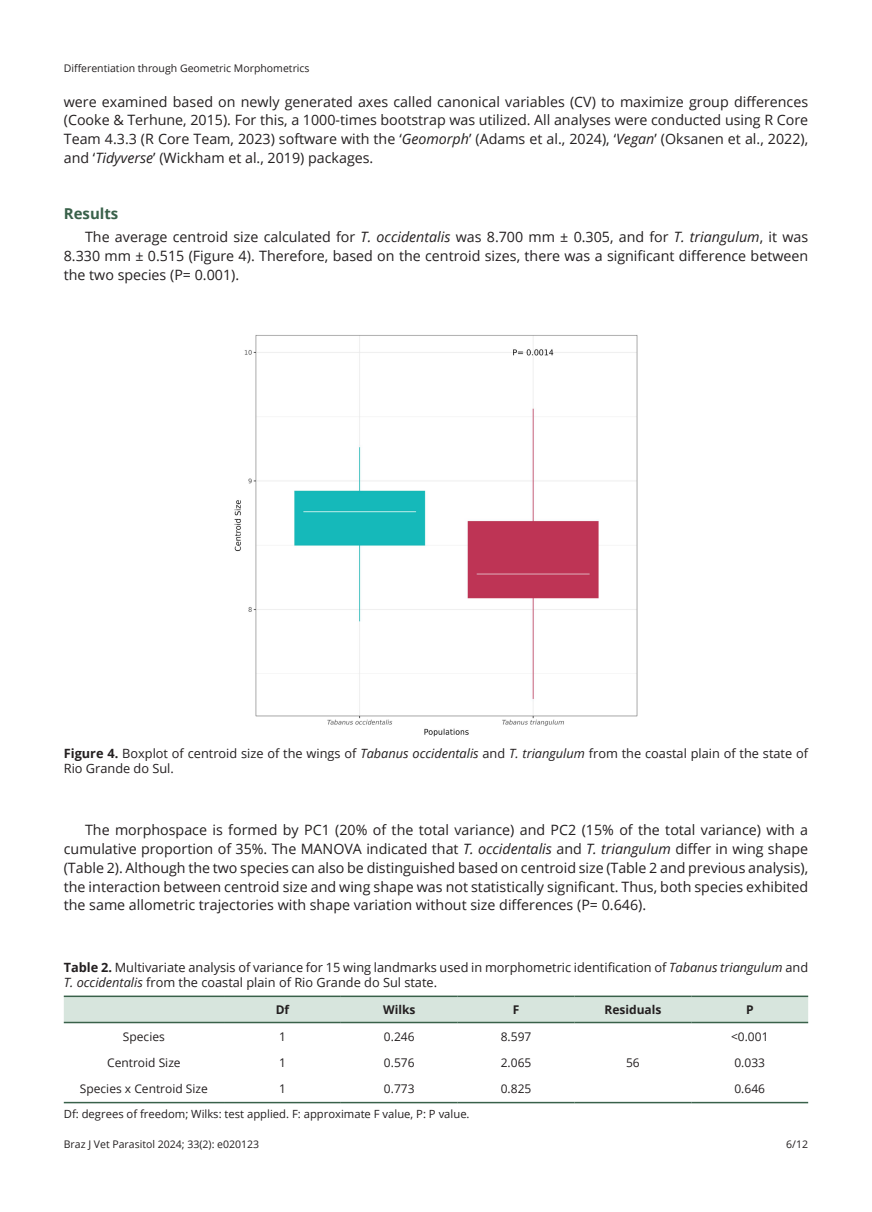
<style>
.page{position:relative;width:872px;height:1212px;background:#fff}
.page>*{position:absolute;margin:0;border:0;box-sizing:border-box;transform-origin:0 0}
.Heading1{font:700 15px "Open Sans";color:#39614a}
.Paragraph{font:14.25px/18.8px "Open Sans";color:#231f20;text-align:justify}
.TableTitle{font:12.75px/15.3px "Open Sans";color:#231f20}
.FigureCaption{font:12.75px/15.3px "Open Sans";color:#231f20}
.TableBody{font:12px "Open Sans";color:#231f20}
.TableHead{font:700 12px "Open Sans";color:#231f20}
.TableFootnote{font:11.25px "Open Sans";color:#231f20}
.t1{font:10.5px "Open Sans";color:#231f20}
.s1{font-style:italic}
.s2{font-weight:700}
</style>
<div class="page">
<svg style="left:64px;top:997px;width:744px;height:25px;background:#d5e3db"></svg>
<hr style="left:64px;top:1102px;width:160px;height:1px;background:#39614a">
<hr style="left:224px;top:1102px;width:117px;height:1px;background:#39614a">
<hr style="left:341px;top:1102px;width:117px;height:1px;background:#39614a">
<hr style="left:458px;top:1102px;width:116px;height:1px;background:#39614a">
<hr style="left:574px;top:1102px;width:117px;height:1px;background:#39614a">
<hr style="left:691px;top:1102px;width:117px;height:1px;background:#39614a">
<hr style="left:64px;top:995px;width:160px;height:2px;background:#39614a">
<hr style="left:64px;top:1022px;width:160px;height:1px;background:#39614a">
<hr style="left:224px;top:995px;width:117px;height:2px;background:#39614a">
<hr style="left:224px;top:1022px;width:117px;height:1px;background:#39614a">
<hr style="left:341px;top:995px;width:117px;height:2px;background:#39614a">
<hr style="left:341px;top:1022px;width:117px;height:1px;background:#39614a">
<hr style="left:458px;top:995px;width:116px;height:2px;background:#39614a">
<hr style="left:458px;top:1022px;width:116px;height:1px;background:#39614a">
<hr style="left:574px;top:995px;width:117px;height:2px;background:#39614a">
<hr style="left:574px;top:1022px;width:117px;height:1px;background:#39614a">
<hr style="left:691px;top:995px;width:117px;height:2px;background:#39614a">
<hr style="left:691px;top:1022px;width:117px;height:1px;background:#39614a">
<img style="left:234px;top:335px;width:404px;height:402px">
<p class="t1" style="left:64px;top:61px;width:247px">Differentiation through Geometric Morphometrics</p>
<p class="Paragraph" style="left:64px;top:92px;width:746px">were examined based on newly generated axes called canonical variables (CV) to maximize group differences (Cooke &amp; Terhune, 2015). For this, a 1000-times bootstrap was utilized. All analyses were conducted using R Core Team 4.3.3 (R Core Team, 2023) software with the ‘<span class="s1">Geomorph</span>’ (Adams et al., 2024), ‘<span class="s1">Vegan</span>’ (Oksanen et al., 2022), and ‘<span class="s1">Tidyverse</span>’ (Wickham et al., 2019) packages.</p>
<p class="Heading1" style="left:64px;top:203px;width:56px">Results</p>
<p class="Paragraph" style="left:64px;top:227px;width:746px;text-indent:21px">The average centroid size calculated for <span class="s1">T. occidentalis</span> was 8.700 mm ± 0.305, and for <span class="s1">T. triangulum</span>, it was 8.330 mm ± 0.515 (Figure 4). Therefore, based on the centroid sizes, there was a significant difference between the two species (P= 0.001).</p>
<p class="FigureCaption" style="left:64px;top:745px;width:746px"><span class="s2">Figure 4.</span> Boxplot of centroid size of the wings of <span class="s1">Tabanus occidentalis</span> and <span class="s1">T. triangulum</span> from the coastal plain of the state of<br>Rio Grande do Sul.</p>
<p class="Paragraph" style="left:64px;top:820px;width:746px;text-indent:21px">The morphospace is formed by PC1 (20% of the total variance) and PC2 (15% of the total variance) with a cumulative proportion of 35%. The MANOVA indicated that <span class="s1">T. occidentalis</span> and <span class="s1">T. triangulum</span> differ in wing shape (Table 2). Although the two species can also be distinguished based on centroid size (Table 2 and previous analysis), the interaction between centroid size and wing shape was not statistically significant. Thus, both species exhibited the same allometric trajectories with shape variation without size differences (P= 0.646).</p>
<p class="TableTitle" style="left:64px;top:959px;width:746px"><span class="s2">Table 2.</span> Multivariate analysis of variance for 15 wing landmarks used in morphometric identification of <span class="s1">Tabanus triangulum</span> and<br><span class="s1">T. occidentalis</span> from the coastal plain of Rio Grande do Sul state.</p>
<p class="TableHead" style="left:276px;top:1001px;width:15px">Df</p>
<p class="TableHead" style="left:383px;top:1001px;width:34px">Wilks</p>
<p class="TableHead" style="left:513px;top:1001px;width:8px">F</p>
<p class="TableHead" style="left:604px;top:1001px;width:58px">Residuals</p>
<p class="TableHead" style="left:746px;top:1001px;width:9px">P</p>
<p class="TableBody" style="left:123px;top:1028px;width:43px">Species</p>
<p class="TableBody" style="left:279px;top:1028px;width:8px">1</p>
<p class="TableBody" style="left:384px;top:1028px;width:32px">0.246</p>
<p class="TableBody" style="left:501px;top:1028px;width:32px">8.597</p>
<p class="TableBody" style="left:731px;top:1028px;width:39px">&lt;0.001</p>
<p class="TableBody" style="left:107px;top:1054px;width:75px">Centroid Size</p>
<p class="TableBody" style="left:279px;top:1054px;width:8px">1</p>
<p class="TableBody" style="left:384px;top:1054px;width:32px">0.576</p>
<p class="TableBody" style="left:501px;top:1054px;width:32px">2.065</p>
<p class="TableBody" style="left:626px;top:1054px;width:15px">56</p>
<p class="TableBody" style="left:734px;top:1054px;width:32px">0.033</p>
<p class="TableBody" style="left:80px;top:1081px;width:129px">Species x Centroid Size</p>
<p class="TableBody" style="left:279px;top:1081px;width:8px">1</p>
<p class="TableBody" style="left:384px;top:1081px;width:32px">0.773</p>
<p class="TableBody" style="left:501px;top:1081px;width:32px">0.825</p>
<p class="TableBody" style="left:734px;top:1081px;width:32px">0.646</p>
<p class="TableFootnote" style="left:64px;top:1106px;width:407px">Df: degrees of freedom; Wilks: test applied. F: approximate F value, P: P value.</p>
<p class="t1" style="left:64px;top:1137px;width:197px">Braz J Vet Parasitol 2024; 33(2): e020123</p>
<p class="t1" style="left:786px;top:1137px;width:23px">6/12</p>
</div>
